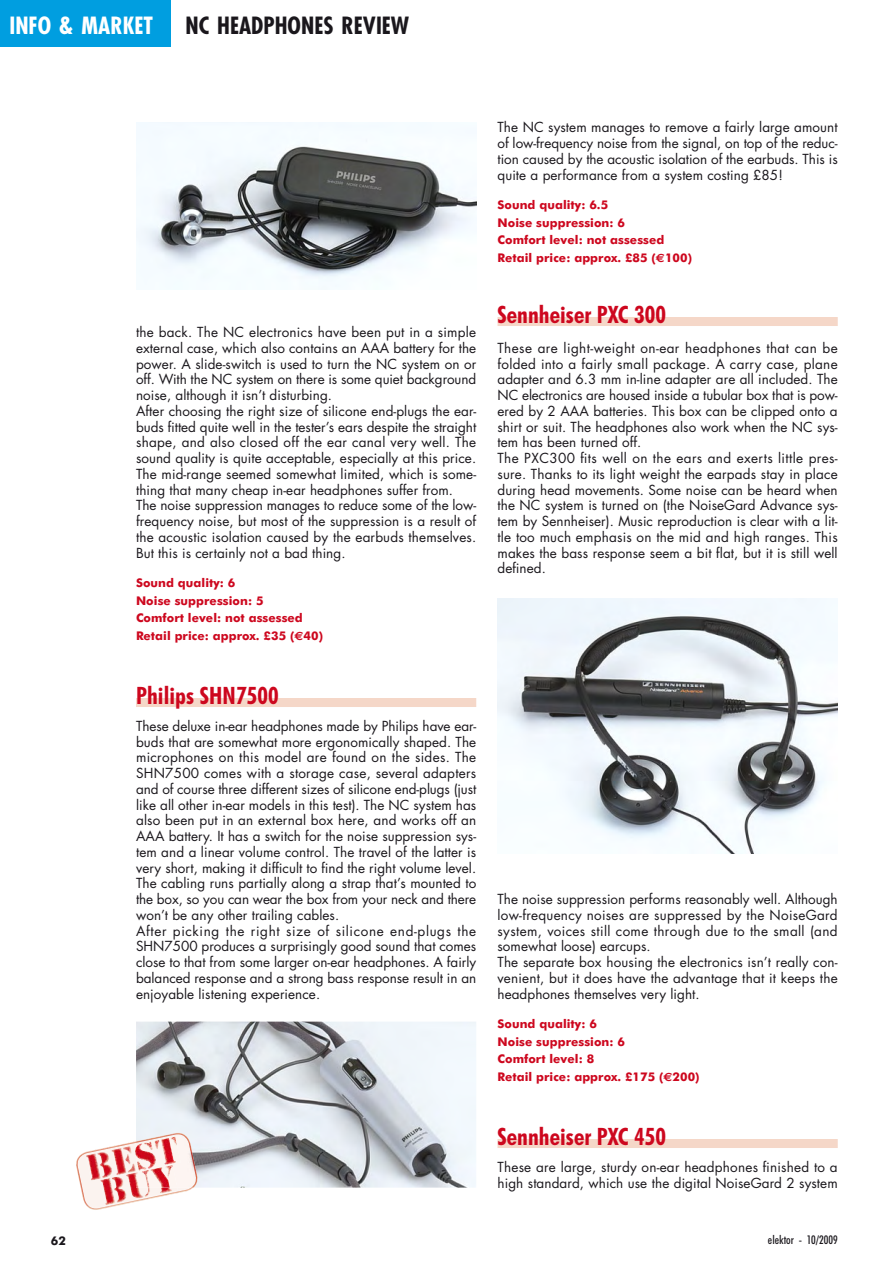
<style>
.page{position:relative;width:893px;height:1263px;background:#fff}
.page>*{position:absolute;margin:0;border:0;box-sizing:border-box;transform-origin:0 0}
.t1{font:700 condensed 24px "Futura BT";letter-spacing:.005em;color:#cd071e}
.t2{font:700 condensed 23.1px "Futura";color:#1a171c}
.t3{font:13.5px/15.8px "Futura";letter-spacing:.005em;color:#1a171c}
.t4{font:700 12px/17.7px "Futura BT";letter-spacing:.005em;color:#cd071e}
.t5{font:500 condensed 12px "Futura BT";color:#1a171c}
.t6{font:700 12px "Futura BT";color:#1a171c}
.s1{color:#fff}
.s2{font-size:24px;color:#fff}
.s3{font-family:"Euro Sans"}
</style>
<div class="page">
<div style="left:0;top:0;width:170px;height:46px;background:#009ee0"></div>
<div style="left:136px;top:698px;width:340px;height:9px;background:#f5d7c8"></div>
<div style="left:497px;top:317px;width:341px;height:9px;background:#f5d7c8"></div>
<div style="left:497px;top:1139px;width:341px;height:9px;background:#f5d7c8"></div>
<img style="left:497px;top:599px;width:341px;height:255px">
<img style="left:136px;top:122px;width:340px;height:168px">
<img style="left:136px;top:1022px;width:340px;height:166px">
<img style="left:76px;top:1141px;width:117px;height:69px">
<img style="left:136px;top:1133px;width:62px;height:55px">
<img style="left:86px;top:1144px;width:50px;height:37px">
<img style="left:136px;top:1136px;width:45px;height:36px">
<img style="left:136px;top:1137px;width:41px;height:28px">
<img style="left:100px;top:1172px;width:78px;height:34px">
<img style="left:100px;top:1172px;width:73px;height:33px">
<img style="left:173px;top:1165px;width:4px;height:23px">
<img style="left:136px;top:1165px;width:37px;height:23px">
<h2 class="t2" style="left:10px;top:16px;width:401px"><span class="s1">INFO</span> <span class="s2">&amp;</span> <span class="s1">MARKET</span> NC HEADPHONES REVIEW</h2>
<p class="t3" style="left:136px;top:325px;width:342px">the back. The NC electronics have been put in a simple external case, which also contains an AAA battery for the power. A slide-switch is used to turn the NC system on or off. With the NC system on there is some quiet background noise, although it isn’t disturbing.<br>After choosing the right size of silicone end-plugs the ear&shy;buds fitted quite well in the tester’s ears despite the straight shape, and also closed off the ear canal very well. The sound quality is quite acceptable, especially at this price.<br>The mid-range seemed somewhat limited, which is some&shy;thing that many cheap in-ear headphones suffer from.<br>The noise suppression manages to reduce some of the low&shy;frequency noise, but most of the suppression is a result of the acoustic isolation caused by the earbuds themselves.<br>But this is certainly not a bad thing.</p>
<p class="t4" style="left:136px;top:575px;width:188px">Sound quality: 6<br>Noise suppression: 5<br>Comfort level: not assessed<br>Retail price: approx. £35 (<span class="s3">€</span>40)</p>
<h1 class="t1" style="left:136px;top:687px;width:144px">Philips SHN7500</h1>
<p class="t3" style="left:136px;top:719px;width:342px">These deluxe in-ear headphones made by Philips have ear&shy;buds that are somewhat more ergonomically shaped. The microphones on this model are found on the sides. The SHN7500 comes with a storage case, several adapters and of course three different sizes of silicone end-plugs (just like all other in-ear models in this test). The NC system has also been put in an external box here, and works off an AAA battery. It has a switch for the noise suppression sys&shy;tem and a linear volume control. The travel of the latter is very short, making it difficult to find the right volume level.<br>The cabling runs partially along a strap that’s mounted to the box, so you can wear the box from your neck and there won’t be any other trailing cables.<br>After picking the right size of silicone end-plugs the SHN7500 produces a surprisingly good sound that comes close to that from some larger on-ear headphones. A fairly balanced response and a strong bass response result in an enjoyable listening experience.</p>
<p class="t3" style="left:497px;top:121px;width:342px;text-align:justify">The NC system manages to remove a fairly large amount of low-frequency noise from the signal, on top of the reduc&shy;tion caused by the acoustic isolation of the earbuds. This is quite a performance from a system costing £85!</p>
<p class="t4" style="left:497px;top:197px;width:196px">Sound quality: 6.5<br>Noise suppression: 6<br>Comfort level: not assessed<br>Retail price: approx. £85 (<span class="s3">€</span>100)</p>
<h1 class="t1" style="left:497px;top:306px;width:170px">Sennheiser PXC 300</h1>
<p class="t3" style="left:497px;top:341px;width:342px">These are light-weight on-ear headphones that can be folded into a fairly small package. A carry case, plane adapter and 6.3 mm in-line adapter are all included. The NC electronics are housed inside a tubular box that is pow&shy;ered by 2 AAA batteries. This box can be clipped onto a shirt or suit. The headphones also work when the NC sys&shy;tem has been turned off.<br>The PXC300 fits well on the ears and exerts little pres&shy;sure. Thanks to its light weight the earpads stay in place during head movements. Some noise can be heard when the NC system is turned on (the NoiseGard Advance sys&shy;tem by Sennheiser). Music reproduction is clear with a lit&shy;tle too much emphasis on the mid and high ranges. This makes the bass response seem a bit flat, but it is still well defined.</p>
<p class="t3" style="left:497px;top:892px;width:342px">The noise suppression performs reasonably well. Although low-frequency noises are suppressed by the NoiseGard system, voices still come through due to the small (and somewhat loose) earcups.<br>The separate box housing the electronics isn’t really con&shy;venient, but it does have the advantage that it keeps the headphones themselves very light.</p>
<p class="t4" style="left:497px;top:1016px;width:204px">Sound quality: 6<br>Noise suppression: 6<br>Comfort level: 8<br>Retail price: approx. £175 (<span class="s3">€</span>200)</p>
<h1 class="t1" style="left:497px;top:1128px;width:170px">Sennheiser PXC 450</h1>
<p class="t3" style="left:497px;top:1160px;width:342px">These are large, sturdy on-ear headphones finished to a high standard, which use the digital NoiseGard 2 system</p>
<p class="t6" style="left:51px;top:1236px;width:16px">62</p>
<p class="t5" style="left:768px;top:1236px;width:71px">elektor - 10/2009</p>
</div>
